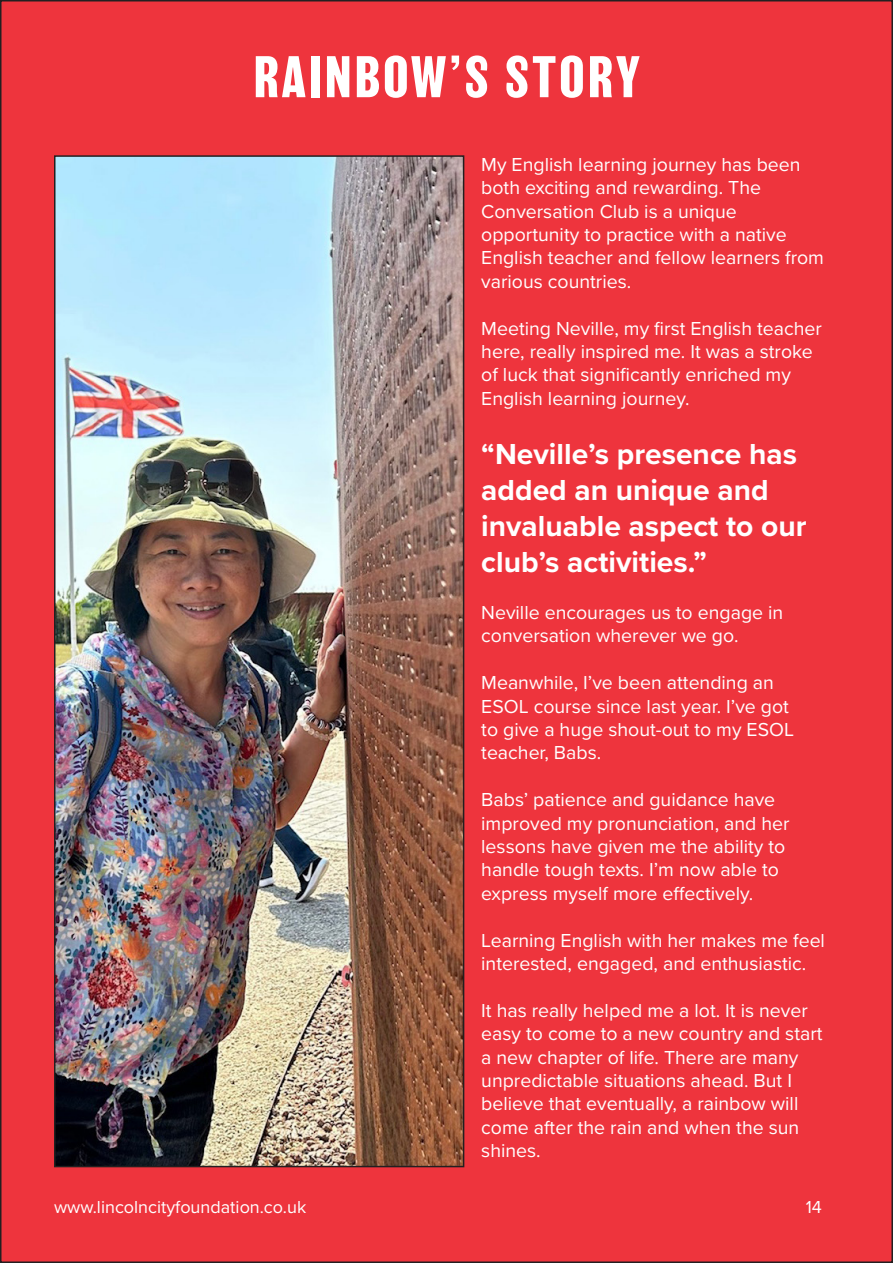
<style>
.page{position:relative;width:893px;height:1263px;background:#fff}
.page>*{position:absolute;margin:0;border:0;box-sizing:border-box;transform-origin:0 0}
.t1{font:700 54px "Balboa";letter-spacing:.05em;color:#fff}
.t2{font:700 30px/36px "Proxima Nova";color:#fff}
.t3{font:19.5px/23.4px "Proxima Nova";color:#fff}
.t4{font:18px "Proxima Nova";color:#fff}
</style>
<div class="page">
<div style="left:1px;top:1px;width:891px;height:1261px;background:#ee343d"></div>
<img style="left:57px;top:158px;width:404px;height:1006px">
<div style="left:54px;top:155px;width:410px;height:1012px;border:2px solid #231f20"></div>
<p class="t1" style="left:253px;top:46px;width:388px">RAINBOW’S STORY</p>
<p class="t3" style="left:481px;top:152px;width:321px">My English learning journey has been both exciting and rewarding. The</p>
<p class="t3" style="left:481px;top:198px;width:257px">Conversation Club is a unique</p>
<p class="t3" style="left:481px;top:222px;width:344px">opportunity to practice with a native<br>English teacher and fellow learners from various countries.</p>
<p class="t3" style="left:481px;top:315px;width:342px">Meeting Neville, my first English teacher here, really inspired me. It was a stroke of luck that significantly enriched my English learning journey.</p>
<p class="t2" style="left:481px;top:435px;width:317px">“Neville’s presence has added an unique and</p>
<p class="t2" style="left:481px;top:507px;width:327px">invaluable aspect to our club’s activities.”</p>
<p class="t3" style="left:481px;top:600px;width:304px">Neville encourages us to engage in</p>
<p class="t3" style="left:481px;top:623px;width:259px">conversation wherever we go.</p>
<p class="t3" style="left:481px;top:670px;width:314px">Meanwhile, I’ve been attending an<br>ESOL course since last year. I’ve got to give a huge shout-out to my ESOL teacher, Babs.</p>
<p class="t3" style="left:481px;top:787px;width:295px">Babs’ patience and guidance have</p>
<p class="t3" style="left:481px;top:810px;width:310px">improved my pronunciation, and her</p>
<p class="t3" style="left:481px;top:834px;width:306px">lessons have given me the ability to handle tough texts. I’m now able to</p>
<p class="t3" style="left:481px;top:881px;width:273px">express myself more effectively.</p>
<p class="t3" style="left:481px;top:927px;width:345px">Learning English with her makes me feel interested, engaged, and enthusiastic.</p>
<p class="t3" style="left:481px;top:998px;width:343px">It has really helped me a lot. It is never easy to come to a new country and start a new chapter of life. There are many unpredictable situations ahead. But I believe that eventually, a rainbow will come after the rain and when the sun shines.</p>
<p class="t4" style="left:54px;top:1194px;width:254px">www.lincolncityfoundation.co.uk</p>
<p class="t4" style="left:806px;top:1194px;width:18px">14</p>
</div>
